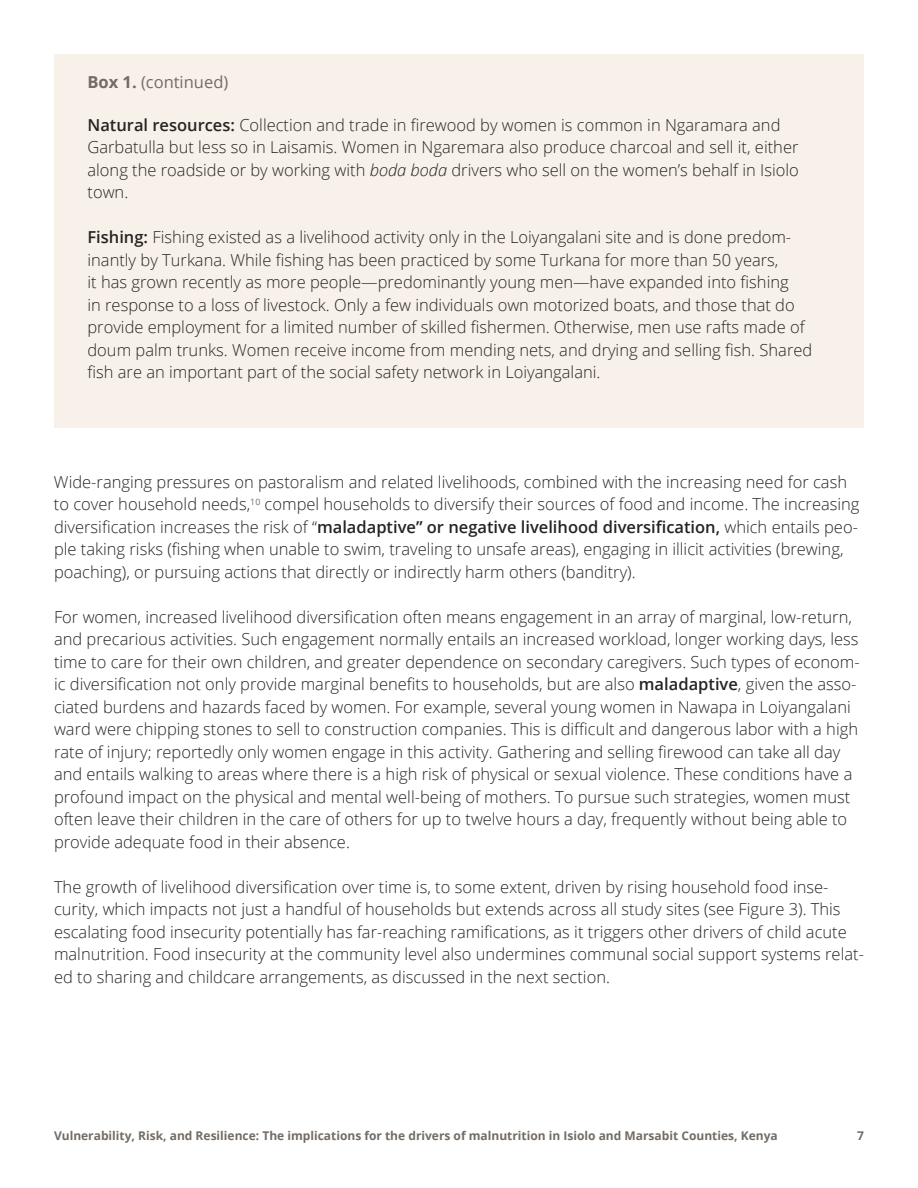
<style>
.page{position:relative;width:918px;height:1188px;background:#fff}
.page>*{position:absolute;margin:0;border:0;box-sizing:border-box;transform-origin:0 0}
.t1{font:300 16.5px/22.5px "Open Sans";color:#262422}
.t2{font:16.5px "Open Sans";color:#736c65}
.t3{font:700 12px "Open Sans";color:#736c65}
.s1{font-weight:700}
.s2{font-weight:600}
.s3{font-style:italic}
</style>
<div class="page">
<div style="left:54px;top:54px;width:810px;height:374px;background:#f8f1e9"></div>
<p class="t2" style="left:87px;top:71px;width:142px"><span class="s1">Box 1.</span> (continued)</p>
<p class="t1" style="left:87px;top:113px;width:713px"><span class="s2">Natural resources:</span> Collection and trade in firewood by women is common in Ngaramara and Garbatulla but less so in Laisamis. Women in Ngaremara also produce charcoal and sell it, either along the roadside or by working with <span class="s3">boda boda</span> drivers who sell on the women’s behalf in Isiolo town.</p>
<p class="t1" style="left:87px;top:225px;width:726px"><span class="s2">Fishing:</span> Fishing existed as a livelihood activity only in the Loiyangalani site and is done predom&shy;inantly by Turkana. While fishing has been practiced by some Turkana for more than 50 years,<br>it has grown recently as more people—predominantly young men—have expanded into fishing<br>in response to a loss of livestock. Only a few individuals own motorized boats, and those that do provide employment for a limited number of skilled fishermen. Otherwise, men use rafts made of doum palm trunks. Women receive income from mending nets, and drying and selling fish. Shared fish are an important part of the social safety network in Loiyangalani.</p>
<p class="t1" style="left:54px;top:470px;width:807px">Wide-ranging pressures on pastoralism and related livelihoods, combined with the increasing need for cash to cover household needs,<sup>10</sup> compel households to diversify their sources of food and income. The increasing diversification increases the risk of “<span class="s2">maladaptive” or negative livelihood diversification,</span> which entails peo&shy;ple taking risks (fishing when unable to swim, traveling to unsafe areas), engaging in illicit activities (brewing, poaching), or pursuing actions that directly or indirectly harm others (banditry).</p>
<p class="t1" style="left:54px;top:605px;width:807px">For women, increased livelihood diversification often means engagement in an array of marginal, low-return, and precarious activities. Such engagement normally entails an increased workload, longer working days, less time to care for their own children, and greater dependence on secondary caregivers. Such types of econom&shy;ic diversification not only provide marginal benefits to households, but are also <span class="s2">maladaptive</span>, given the asso&shy;ciated burdens and hazards faced by women. For example, several young women in Nawapa in Loiyangalani ward were chipping stones to sell to construction companies. This is difficult and dangerous labor with a high rate of injury; reportedly only women engage in this activity. Gathering and selling firewood can take all day and entails walking to areas where there is a high risk of physical or sexual violence. These conditions have a profound impact on the physical and mental well-being of mothers. To pursue such strategies, women must often leave their children in the care of others for up to twelve hours a day, frequently without being able to provide adequate food in their absence.</p>
<p class="t1" style="left:54px;top:875px;width:812px">The growth of livelihood diversification over time is, to some extent, driven by rising household food inse&shy;curity, which impacts not just a handful of households but extends across all study sites (see Figure 3). This escalating food insecurity potentially has far-reaching ramifications, as it triggers other drivers of child acute malnutrition. Food insecurity at the community level also undermines communal social support systems relat&shy;ed to sharing and childcare arrangements, as discussed in the next section.</p>
<p class="t3" style="left:54px;top:1127px;width:725px">Vulnerability, Risk, and Resilience: The implications for the drivers of malnutrition in Isiolo and Marsabit Counties, Kenya</p>
<p class="t3" style="left:857px;top:1127px;width:8px">7</p>
</div>
